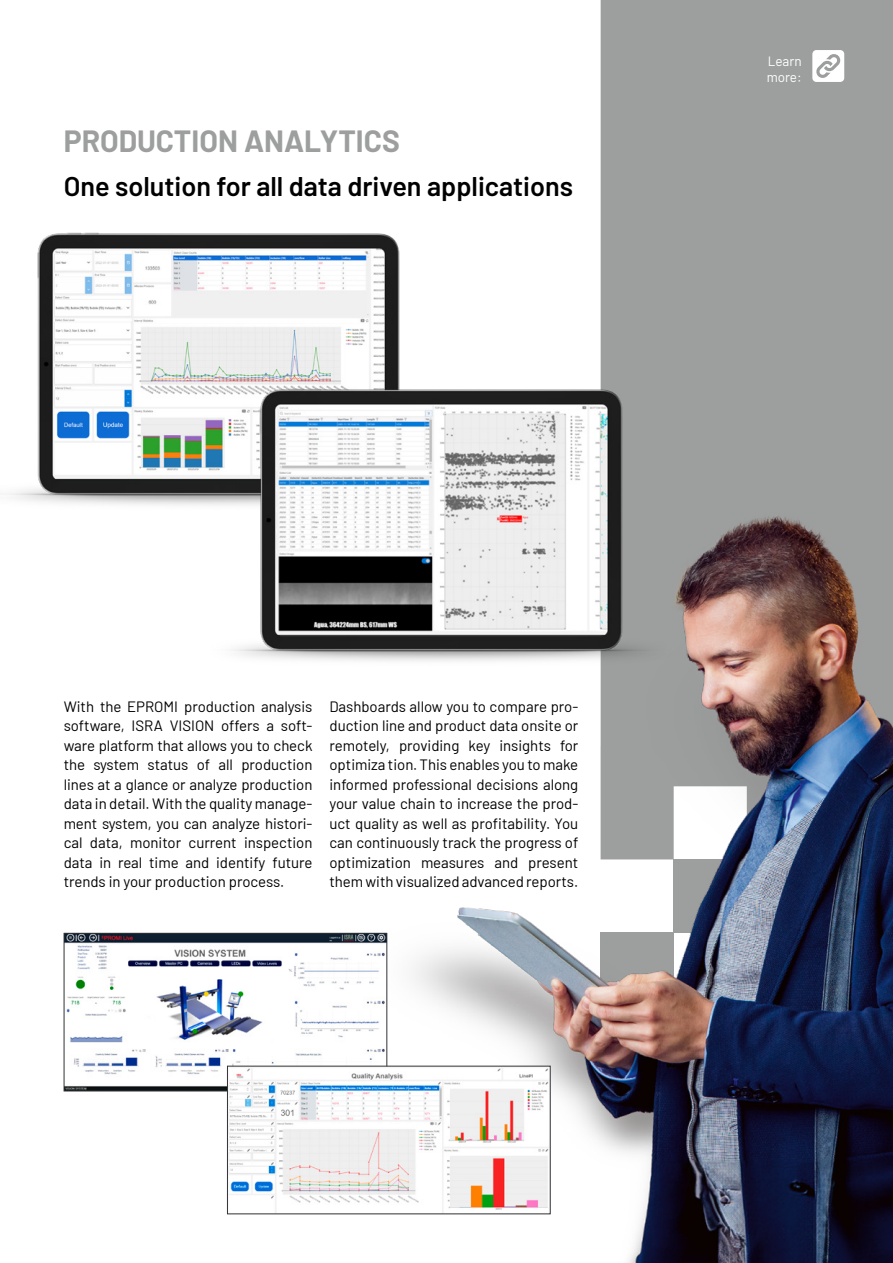
<style>
.page{position:relative;width:893px;height:1263px;background:#fff}
.page>*{position:absolute;margin:0;border:0;box-sizing:border-box;transform-origin:0 0}
.t1{font:700 30px "Barlow";color:#9d9e9e}
.t2{font:600 27px "Barlow";color:#000}
.t3{font:15px/19.5px "Barlow";color:#000;text-align:justify}
.t4{font:13.5px/16.2px "Barlow";color:#fff}
</style>
<div class="page">
<div style="left:601px;top:0;width:292px;height:475px;background:#9d9e9e"></div>
<img style="left:343px;top:475px;width:550px;height:788px">
<img style="left:66px;top:935px;width:319px;height:154px">
<div style="left:64px;top:933px;width:323px;height:158px;border:1px solid #313234"></div>
<img style="left:229px;top:1068px;width:320px;height:144px">
<div style="left:227px;top:1066px;width:324px;height:148px;border:1px solid #313234"></div>
<img style="left:32px;top:232px;width:368px;height:273px">
<img style="left:158px;top:354px;width:533px;height:323px">
<svg style="left:812px;top:50px;width:32px;height:32px"></svg>
<h1 class="t1" style="left:64px;top:119px;width:338px">PRODUCTION ANALYTICS</h1>
<h2 class="t2" style="left:64px;top:167px;width:511px">One solution for all data driven applications</h2>
<p class="t4" style="left:767px;top:52px;width:37px">Learn more:</p>
<p class="t3" style="left:64px;top:695px;width:250px">With the EPROMI production analysis software, ISRA VISION offers a soft&shy;ware platform that allows you to check the system status of all production lines at a glance or analyze production data in detail. With the quality manage&shy;ment system, you can analyze histori&shy;cal data, monitor current inspection data in real time and identify future trends in your production process.</p>
<p class="t3" style="left:329px;top:695px;width:250px">Dashboards allow you to compare pro&shy;duction line and product data onsite or remotely, providing key insights for optimiza tion. This enables you to make informed professional decisions along your value chain to increase the prod&shy;uct quality as well as profitability. You can continuously track the progress of optimization measures and present them with visualized advanced reports.</p>
</div>
